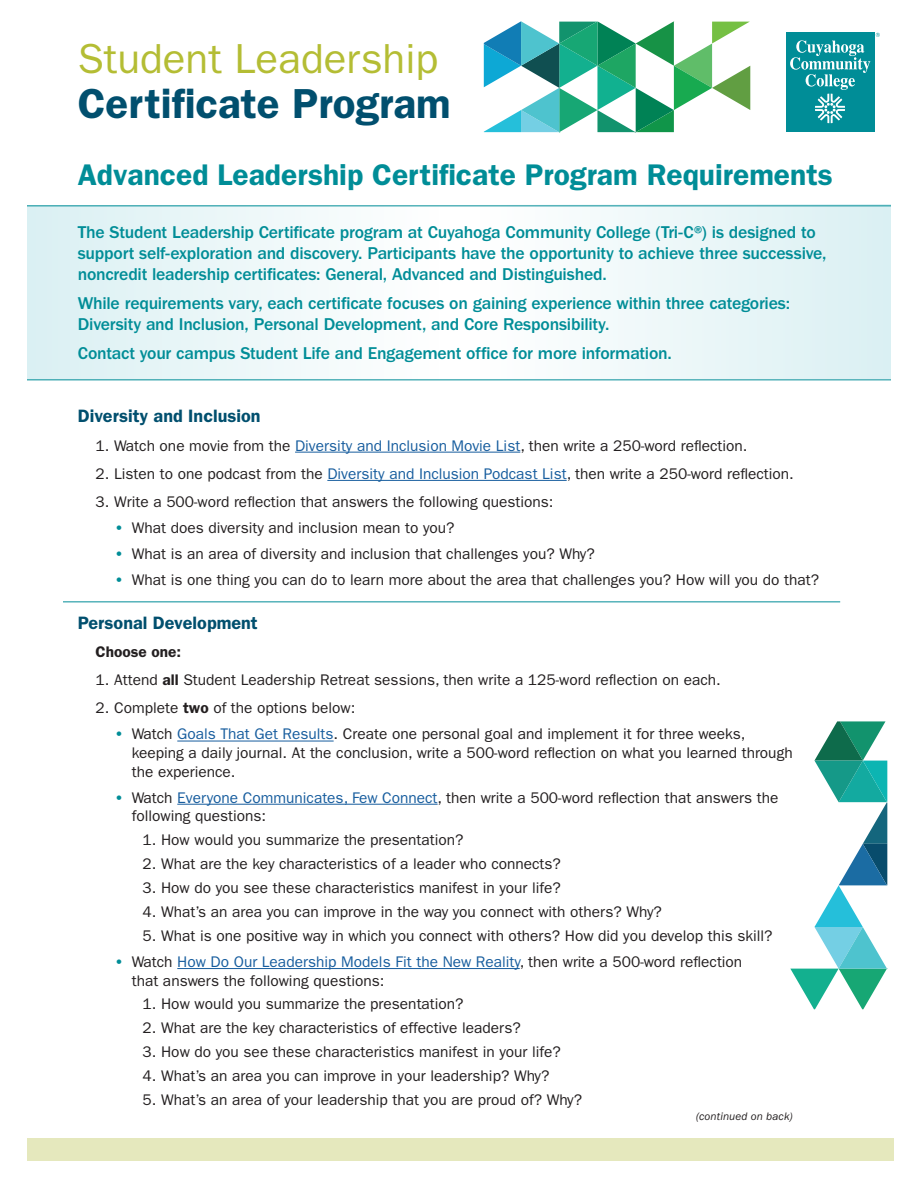
<style>
.page{position:relative;width:918px;height:1188px;background:#fff}
.page>*{position:absolute;margin:0;border:0;box-sizing:border-box;transform-origin:0 0}
.t1{font:600 42.15px "ITC Franklin Gothic Std";color:#014f6e}
.t2{font:42.15px "ITC Franklin Gothic Std";color:#b4bd34}
.t3{font:600 30px "ITC Franklin Gothic Std";color:#008d97}
.t4{font:600 18px "ITC Franklin Gothic Std";color:#014f6e}
.t5{font:500 17.7px/21px "ITC Franklin Gothic Std";letter-spacing:-.015em;color:#008d97}
.t6{font:15.45px/18.6px "ITC Franklin Gothic Std";color:#231f20}
.t7{font:600 15.45px "ITC Franklin Gothic Std";color:#231f20}
.t8{font:italic 11.25px "ITC Franklin Gothic Std";letter-spacing:.01em;color:#231f20}
.s1{color:#175d9e}
.s2{font-weight:600;color:#008d97}
.s3{font-weight:600}
</style>
<div class="page">
<div style="left:478px;top:204px;width:413px;height:175px;background:linear-gradient(to right,#fdfefe,#d9eff2)"></div>
<div style="left:27px;top:205px;width:413px;height:175px;background:linear-gradient(to right,#daf0f3,#fefefe)"></div>
<svg style="left:790px;top:721px;width:98px;height:288px"></svg>
<div style="left:786px;top:32px;width:88px;height:100px;background:#008d97"></div>
<svg style="left:790px;top:40px;width:80px;height:83px"></svg>
<svg style="left:876px;top:33px;width:4px;height:4px"></svg>
<hr style="left:27px;top:205px;width:864px;height:1px;background:#008d97">
<hr style="left:27px;top:379px;width:864px;height:1px;background:#008d97">
<hr style="left:295px;top:452px;width:225px;height:1px;background:#175d9e">
<hr style="left:327px;top:480px;width:240px;height:1px;background:#175d9e">
<hr style="left:177px;top:741px;width:157px;height:1px;background:#175d9e">
<hr style="left:177px;top:804px;width:261px;height:1px;background:#175d9e">
<hr style="left:177px;top:968px;width:343px;height:1px;background:#175d9e">
<hr style="left:63px;top:601px;width:777px;height:1px;background:#008d97">
<svg style="left:484px;top:22px;width:266px;height:110px"></svg>
<div style="left:27px;top:1138px;width:866px;height:23px;background:#e5e8bd"></div>
<h1 class="t2" style="left:78px;top:34px;width:362px">Student Leadership</h1>
<h1 class="t1" style="left:78px;top:78px;width:374px">Certificate Program</h1>
<h2 class="t3" style="left:78px;top:157px;width:756px">Advanced Leadership Certificate Program Requirements</h2>
<p class="t5" style="left:78px;top:222px;width:750px">The Student Leadership Certificate program at Cuyahoga Community College (Tri-C®) is designed to support self-exploration and discovery. Participants have the opportunity to achieve three successive, noncredit leadership certificates: General, Advanced and Distinguished.</p>
<p class="t5" style="left:78px;top:293px;width:714px">While requirements vary, each certificate focuses on gaining experience within three categories:<br>Diversity and Inclusion, Personal Development, and Core Responsibility.</p>
<p class="t5" style="left:78px;top:342px;width:596px">Contact your campus Student Life and Engagement office for more information.</p>
<p class="t4" style="left:78px;top:406px;width:184px">Diversity and Inclusion</p>
<p class="t6" style="left:96px;top:436px;width:653px">1. Watch one movie from the <span class="s1">Diversity and Inclusion Movie List</span>, then write a 250-word reflection.</p>
<p class="t6" style="left:96px;top:464px;width:700px">2. Listen to one podcast from the <span class="s1">Diversity and Inclusion Podcast List</span>, then write a 250-word reflection.</p>
<p class="t6" style="left:96px;top:493px;width:459px">3. Write a 500-word reflection that answers the following questions:</p>
<p class="t6" style="left:115px;top:519px;width:342px"><span class="s2">•</span> What does diversity and inclusion mean to you?</p>
<p class="t6" style="left:114px;top:545px;width:482px"><span class="s2">•</span> What is an area of diversity and inclusion that challenges you? Why?</p>
<p class="t6" style="left:114px;top:571px;width:706px"><span class="s2">•</span> What is one thing you can do to learn more about the area that challenges you? How will you do that?</p>
<p class="t4" style="left:78px;top:612px;width:181px">Personal Development</p>
<p class="t7" style="left:96px;top:642px;width:87px">Choose one:</p>
<p class="t6" style="left:96px;top:671px;width:627px">1. Attend <span class="s3">all</span> Student Leadership Retreat sessions, then write a 125-word reflection on each.</p>
<p class="t6" style="left:96px;top:699px;width:261px">2. Complete <span class="s3">two</span> of the options below:</p>
<p class="t6" style="left:132px;top:725px;width:662px;text-indent:-17px"><span class="s2">•</span> Watch <span class="s1">Goals That Get Results</span>. Create one personal goal and implement it for three weeks, keeping a daily journal. At the conclusion, write a 500-word reflection on what you learned through the experience.</p>
<p class="t6" style="left:132px;top:788px;width:648px;text-indent:-17px"><span class="s2">•</span> Watch <span class="s1">Everyone Communicates, Few Connect</span>, then write a 500-word reflection that answers the following questions:</p>
<p class="t6" style="left:143px;top:831px;width:323px">1. How would you summarize the presentation?</p>
<p class="t6" style="left:143px;top:855px;width:420px">2. What are the key characteristics of a leader who connects?</p>
<p class="t6" style="left:143px;top:879px;width:420px">3. How do you see these characteristics manifest in your life?</p>
<p class="t6" style="left:143px;top:903px;width:521px">4. What’s an area you can improve in the way you connect with others? Why?</p>
<p class="t6" style="left:143px;top:927px;width:632px">5. What is one positive way in which you connect with others? How did you develop this skill?</p>
<p class="t6" style="left:132px;top:953px;width:612px;text-indent:-17px"><span class="s2">•</span> Watch <span class="s1">How Do Our Leadership Models Fit the New Reality</span>, then write a 500-word reflection that answers the following questions:</p>
<p class="t6" style="left:143px;top:995px;width:323px">1. How would you summarize the presentation?</p>
<p class="t6" style="left:143px;top:1019px;width:380px">2. What are the key characteristics of effective leaders?</p>
<p class="t6" style="left:143px;top:1043px;width:420px">3. How do you see these characteristics manifest in your life?</p>
<p class="t6" style="left:143px;top:1067px;width:408px">4. What’s an area you can improve in your leadership? Why?</p>
<p class="t6" style="left:143px;top:1091px;width:441px">5. What’s an area of your leadership that you are proud of? Why?</p>
<p class="t8" style="left:696px;top:1110px;width:98px">(continued on back)</p>
</div>
